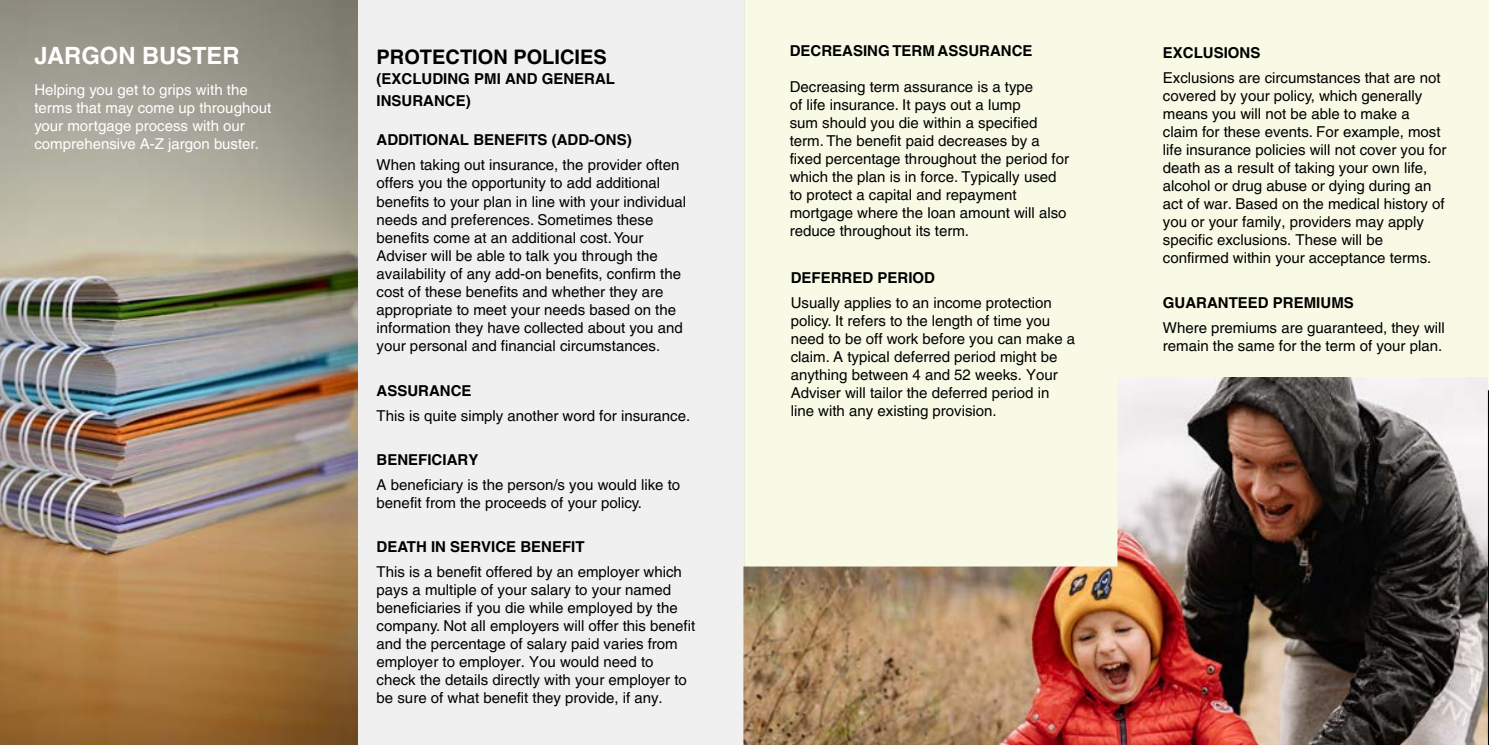
<style>
.page{position:relative;width:1489px;height:745px;background:#fff}
.page>*{position:absolute;margin:0;border:0;box-sizing:border-box;transform-origin:0 0}
.t1{font:700 23.75px "Helvetica LT Pro";color:#fff}
.t2{font:700 20px "Helvetica LT Pro";color:#000}
.t3{font:15px/18px "Helvetica LT Pro";color:#000}
.t4{font:700 15px/22px "Helvetica LT Pro";color:#000}
.t5{font:15px/18px "Helvetica LT Pro";color:#fff}
</style>
<div class="page">
<div style="left:0;top:0;width:744px;height:744px;background:#f0f0f0"></div>
<div style="left:744px;top:0;width:744px;height:744px;background:#f8fae6"></div>
<img style="left:0;top:0;width:357px;height:744px">
<img style="left:743px;top:377px;width:744px;height:367px">
<h1 class="t1" style="left:34px;top:41px;width:207px">JARGON BUSTER</h1>
<p class="t5" style="left:34px;top:81px;width:238px">Helping you get to grips with the terms that may come up throughout your mortgage process with our comprehensive A-Z jargon buster.</p>
<h2 class="t2" style="left:376px;top:45px;width:232px">PROTECTION POLICIES</h2>
<p class="t4" style="left:376px;top:68px;width:240px">(EXCLUDING PMI AND GENERAL<br>INSURANCE)</p>
<p class="t4" style="left:376px;top:129px;width:256px">ADDITIONAL BENEFITS (ADD-ONS)</p>
<p class="t3" style="left:376px;top:156px;width:311px">When taking out insurance, the provider often offers you the opportunity to add additional benefits to your plan in line with your individual needs and preferences. Sometimes these benefits come at an additional cost. Your Adviser will be able to talk you through the availability of any add-on benefits, confirm the cost of these benefits and whether they are appropriate to meet your needs based on the information they have collected about you and your personal and financial circumstances.</p>
<p class="t4" style="left:376px;top:379px;width:96px">ASSURANCE</p>
<p class="t3" style="left:376px;top:406px;width:315px">This is quite simply another word for insurance.</p>
<p class="t4" style="left:376px;top:448px;width:103px">BENEFICIARY</p>
<p class="t3" style="left:376px;top:475px;width:305px">A beneficiary is the person/s you would like to benefit from the proceeds of your policy.</p>
<p class="t4" style="left:376px;top:535px;width:209px">DEATH IN SERVICE BENEFIT</p>
<p class="t3" style="left:376px;top:562px;width:320px">This is a benefit offered by an employer which pays a multiple of your salary to your named beneficiaries if you die while employed by the company. Not all employers will offer this benefit and the percentage of salary paid varies from employer to employer. You would need to check the details directly with your employer to be sure of what benefit they provide, if any.</p>
<p class="t4" style="left:789px;top:40px;width:244px">DECREASING TERM ASSURANCE</p>
<p class="t3" style="left:789px;top:78px;width:281px">Decreasing term assurance is a type<br>of life insurance. It pays out a lump<br>sum should you die within a specified term. The benefit paid decreases by a fixed percentage throughout the period for which the plan is in force. Typically used to protect a capital and repayment mortgage where the loan amount will also reduce throughout its term.</p>
<p class="t4" style="left:790px;top:266px;width:146px">DEFERRED PERIOD</p>
<p class="t3" style="left:790px;top:293px;width:286px">Usually applies to an income protection policy. It refers to the length of time you need to be off work before you can make a claim. A typical deferred period might be anything between 4 and 52 weeks. Your Adviser will tailor the deferred period in line with any existing provision.</p>
<p class="t4" style="left:1162px;top:41px;width:99px">EXCLUSIONS</p>
<p class="t3" style="left:1162px;top:68px;width:285px">Exclusions are circumstances that are not covered by your policy, which generally means you will not be able to make a claim for these events. For example, most life insurance policies will not cover you for death as a result of taking your own life, alcohol or drug abuse or dying during an act of war. Based on the medical history of you or your family, providers may apply specific exclusions. These will be confirmed within your acceptance terms.</p>
<p class="t4" style="left:1162px;top:291px;width:192px">GUARANTEED PREMIUMS</p>
<p class="t3" style="left:1162px;top:318px;width:283px">Where premiums are guaranteed, they will remain the same for the term of your plan.</p>
</div>
